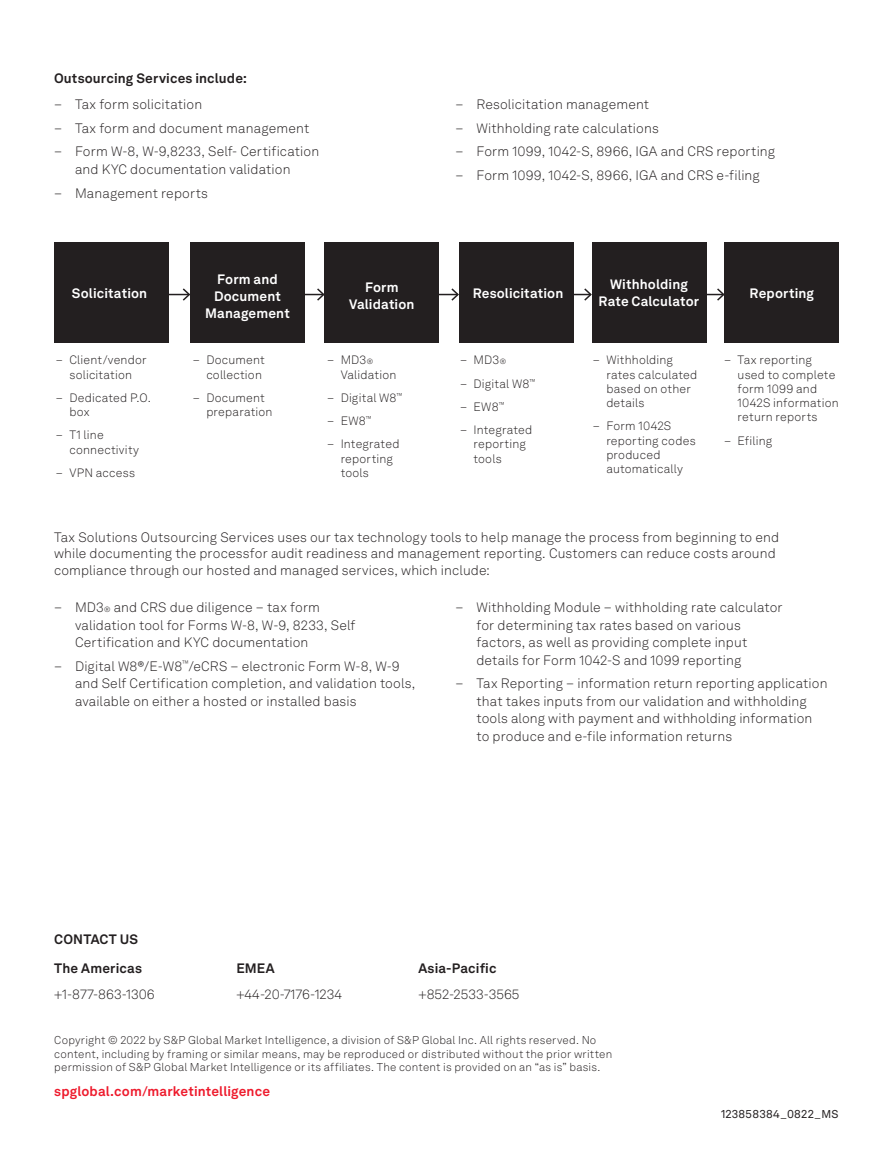
<style>
.page{position:relative;width:893px;height:1170px;background:#fff}
.page>*{position:absolute;margin:0;border:0;box-sizing:border-box;transform-origin:0 0}
.Body_copy_1_-_9_Auto{font:300 13.5px/17.5px "Akkurat LL";letter-spacing:.01em;color:#231f20}
.Subheading_Level_3{font:700 13.5px/17.2px "Akkurat LL";letter-spacing:.01em;color:#fff;text-align:center}
.Subheading_Level_3-2{font:700 13.5px "Akkurat LL";letter-spacing:.01em;color:#231f20}
.Info_Level_1_-_9_11{font:300 13.5px "Akkurat LL";color:#231f20}
.S_P_Web_-_9_Auto{font:700 13.5px "Akkurat LL";letter-spacing:.01em;color:#ee1b2d}
.t1{font:300 12px/14.2px "Akkurat LL";letter-spacing:.015em;color:#231f20}
.Disclaimer_Footnotes{font:300 11.25px/13.5px "Akkurat LL";letter-spacing:.02em;color:#231f20}
.Code_Number___7_5_9{font:11.25px "Akkurat LL";letter-spacing:.02em;color:#231f20}
.s1{font-size:7.5px}
</style>
<div class="page">
<svg style="left:305px;top:287px;width:20px;height:15px"></svg>
<svg style="left:439px;top:288px;width:20px;height:13px"></svg>
<svg style="left:573px;top:287px;width:19px;height:15px"></svg>
<svg style="left:706px;top:287px;width:19px;height:15px"></svg>
<div style="left:54px;top:243px;width:114px;height:100px;background:#231f20"></div>
<div style="left:190px;top:243px;width:115px;height:100px;background:#231f20"></div>
<div style="left:325px;top:243px;width:114px;height:100px;background:#231f20"></div>
<div style="left:459px;top:243px;width:114px;height:100px;background:#231f20"></div>
<div style="left:592px;top:243px;width:114px;height:100px;background:#231f20"></div>
<div style="left:725px;top:243px;width:114px;height:100px;background:#231f20"></div>
<svg style="left:168px;top:287px;width:22px;height:15px"></svg>
<p class="Subheading_Level_3-2" style="left:54px;top:67px;width:194px">Outsourcing Services include:</p>
<p class="Body_copy_1_-_9_Auto" style="left:54px;top:95px;width:150px">– Tax form solicitation</p>
<p class="Body_copy_1_-_9_Auto" style="left:54px;top:119px;width:257px">– Tax form and document management</p>
<p class="Body_copy_1_-_9_Auto" style="left:54px;top:143px;width:267px;text-align:center">– Form W-8, W-9,8233, Self- Certification and KYC documentation validation</p>
<p class="Body_copy_1_-_9_Auto" style="left:54px;top:184px;width:156px">– Management reports</p>
<p class="Body_copy_1_-_9_Auto" style="left:455px;top:95px;width:195px">– Resolicitation management</p>
<p class="Body_copy_1_-_9_Auto" style="left:455px;top:119px;width:205px">– Withholding rate calculations</p>
<p class="Body_copy_1_-_9_Auto" style="left:455px;top:143px;width:321px">– Form 1099, 1042-S, 8966, IGA and CRS reporting</p>
<p class="Body_copy_1_-_9_Auto" style="left:455px;top:166px;width:306px">– Form 1099, 1042-S, 8966, IGA and CRS e-filing</p>
<p class="Subheading_Level_3" style="left:72px;top:283px;width:77px">Solicitation</p>
<p class="t1" style="left:56px;top:353px;width:92px;text-align:center">– Client/vendor solicitation</p>
<p class="t1" style="left:69px;top:390px;width:83px;text-indent:-14px">– Dedicated P.O. box</p>
<p class="t1" style="left:69px;top:428px;width:71px;text-indent:-14px">– T1 line connectivity</p>
<p class="t1" style="left:56px;top:465px;width:81px">– VPN access</p>
<p class="Subheading_Level_3" style="left:205px;top:269px;width:86px">Form and<br>Document<br>Management</p>
<p class="Subheading_Level_3" style="left:349px;top:277px;width:67px">Form<br>Validation</p>
<p class="Subheading_Level_3" style="left:473px;top:283px;width:92px">Resolicitation</p>
<p class="Subheading_Level_3" style="left:599px;top:275px;width:102px">Withholding<br>Rate Calculator</p>
<p class="Subheading_Level_3" style="left:750px;top:284px;width:66px">Reporting</p>
<p class="t1" style="left:193px;top:353px;width:73px;text-align:right">– Document collection</p>
<p class="t1" style="left:206px;top:390px;width:68px;text-indent:-14px">– Document preparation</p>
<p class="t1" style="left:341px;top:353px;width:57px;text-indent:-14px">– MD3<span class="s1">®<br></span>Validation</p>
<p class="t1" style="left:327px;top:390px;width:77px">– Digital W8<sup>™</sup></p>
<p class="t1" style="left:327px;top:413px;width:46px">– EW8<sup>™</sup></p>
<p class="t1" style="left:341px;top:437px;width:60px;text-indent:-14px">– Integrated reporting tools</p>
<p class="t1" style="left:460px;top:353px;width:48px">– MD3<span class="s1">®</span></p>
<p class="t1" style="left:460px;top:376px;width:77px">– Digital W8<sup>™</sup></p>
<p class="t1" style="left:460px;top:399px;width:46px">– EW8<sup>™</sup></p>
<p class="t1" style="left:473px;top:422px;width:60px;text-indent:-14px">– Integrated reporting tools</p>
<p class="t1" style="left:606px;top:353px;width:93px;text-indent:-14px">– Withholding rates calculated based on other details</p>
<p class="t1" style="left:606px;top:419px;width:91px;text-indent:-14px">– Form 1042S reporting codes produced automatically</p>
<p class="t1" style="left:738px;top:353px;width:103px;text-indent:-14px">– Tax reporting used to complete form 1099 and<br>1042S information return reports</p>
<p class="t1" style="left:724px;top:433px;width:50px">– Efiling</p>
<p class="Body_copy_1_-_9_Auto" style="left:54px;top:529px;width:727px;line-height:16.2px">Tax Solutions Outsourcing Services uses our tax technology tools to help manage the process from beginning to end while documenting the processfor audit readiness and management reporting. Customers can reduce costs around compliance through our hosted and managed services, which include:</p>
<p class="Body_copy_1_-_9_Auto" style="left:75px;top:598px;width:282px;text-indent:-21px">– MD3<span class="s1">®</span> and CRS due diligence – tax form validation tool for Forms W-8, W-9, 8233, Self<br>Certification and KYC documentation</p>
<p class="Body_copy_1_-_9_Auto" style="left:75px;top:656px;width:342px;text-indent:-21px">– Digital W8®/E-W8<sup>™</sup>/eCRS – electronic Form W-8, W-9 and Self Certification completion, and validation tools, available on either a hosted or installed basis</p>
<p class="Body_copy_1_-_9_Auto" style="left:476px;top:598px;width:308px;text-indent:-21px">– Withholding Module – withholding rate calculator for determining tax rates based on various factors, as well as providing complete input details for Form 1042-S and 1099 reporting</p>
<p class="Body_copy_1_-_9_Auto" style="left:476px;top:674px;width:353px;text-indent:-21px">– Tax Reporting – information return reporting application that takes inputs from our validation and withholding tools along with payment and withholding information to produce and e-file information returns</p>
<p class="Subheading_Level_3-2" style="left:54px;top:929px;width:85px">CONTACT US</p>
<p class="Subheading_Level_3-2" style="left:54px;top:958px;width:89px">The Americas</p>
<p class="Info_Level_1_-_9_11" style="left:54px;top:984px;width:102px">+1-877-863-1306</p>
<p class="Subheading_Level_3-2" style="left:236px;top:958px;width:40px">EMEA</p>
<p class="Info_Level_1_-_9_11" style="left:236px;top:984px;width:107px">+44-20-7176-1234</p>
<p class="Subheading_Level_3-2" style="left:418px;top:958px;width:80px">Asia-Pacific</p>
<p class="Info_Level_1_-_9_11" style="left:418px;top:984px;width:103px">+852-2533-3565</p>
<p class="Disclaimer_Footnotes" style="left:54px;top:1032px;width:560px">Copyright © 2022 by S&amp;P Global Market Intelligence, a division of S&amp;P Global Inc. All rights reserved. No content, including by framing or similar means, may be reproduced or distributed without the prior written permission of S&amp;P Global Market Intelligence or its affiliates. The content is provided on an “as is” basis.</p>
<p class="S_P_Web_-_9_Auto" style="left:54px;top:1080px;width:217px">spglobal.com/marketintelligence</p>
<p class="Code_Number___7_5_9" style="left:721px;top:1105px;width:119px">123858384_0822_MS</p>
</div>
